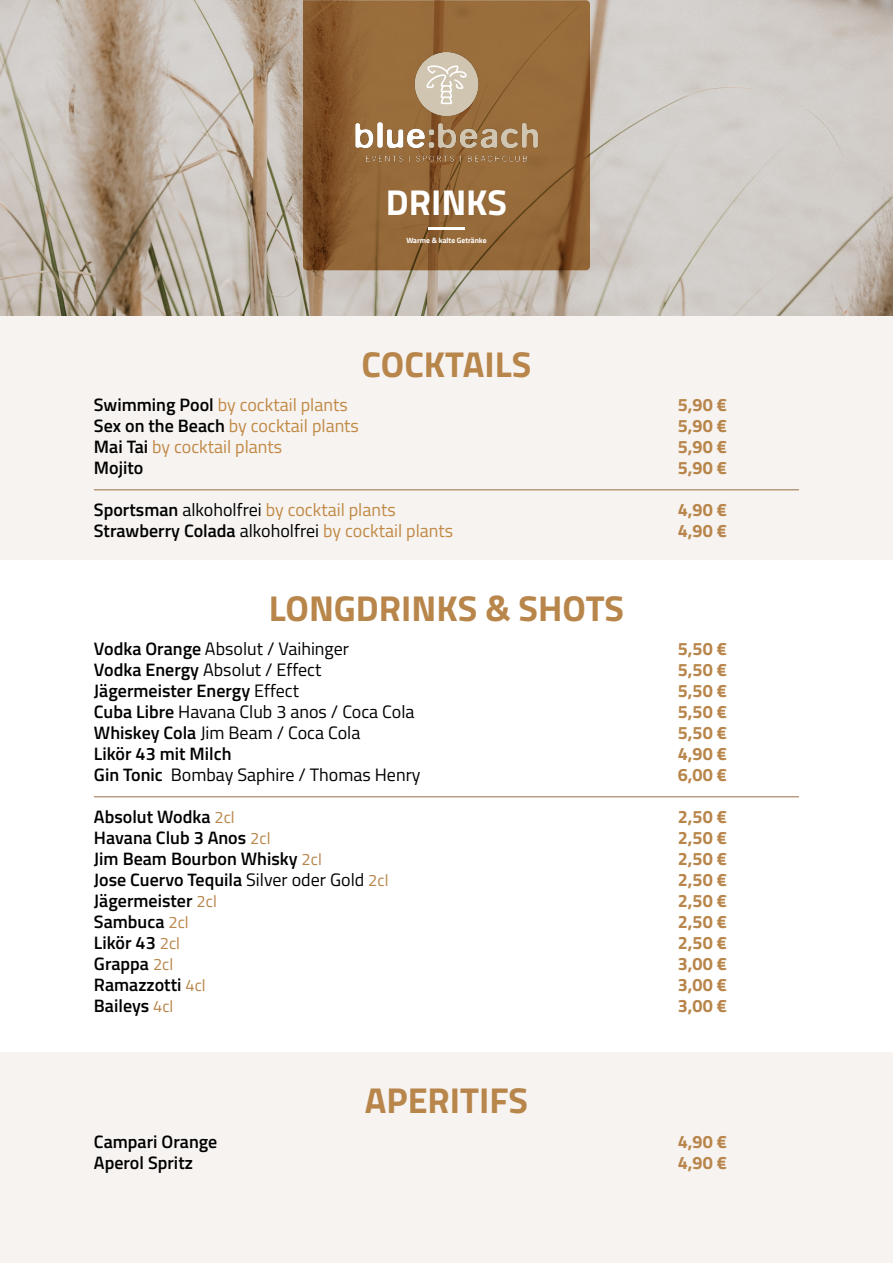
<style>
.page{position:relative;width:893px;height:1263px;background:#fff}
.page>*{position:absolute;margin:0;border:0;box-sizing:border-box;transform-origin:0 0}
._42_Header_gray_C_Ti{font:700 36px "Titillium Web";color:#b8854a}
._42_Header_gray_C_Ti-2{font:700 36px "Titillium Web";color:#fff}
._10_Content_gray_Tit{font:600 18px "Titillium Web";color:#000}
._10_Content_gray_Tit-2{font:18px "Titillium Web";color:#000}
._10_Content_gray_Tit-3{font:700 18px "Titillium Web";color:#b8854a}
._10_Content_gray_Tit-4{font:18px "Titillium Web";color:#c18944}
._12_Content_gray_C_T{font:700 7.5px "Titillium Web";color:#fff}
.s1{font-weight:600;color:#000}
.s2{color:#000}
.s3{font-weight:400}
.s4{font-weight:400;color:#c18944}
.s5{font-weight:600}
.s6{font-weight:400;font-size:16.5px;color:#b8854a}
</style>
<div class="page">
<div style="left:0;top:316px;width:893px;height:244px;background:#f6f3f1"></div>
<img style="left:0;top:0;width:893px;height:316px">
<svg style="left:303px;top:0;width:287px;height:270px;background:#8e6233"></svg>
<hr style="left:428px;top:227px;width:37px;height:2px;background:#fff">
<img style="left:355px;top:53px;width:183px;height:109px">
<hr style="left:94px;top:490px;width:705px;height:1px;background:#9a6c45">
<hr style="left:94px;top:796px;width:705px;height:1px;background:#9a6c45">
<div style="left:0;top:1052px;width:893px;height:211px;background:#f6f3f1"></div>
<p class="_42_Header_gray_C_Ti-2" style="left:386px;top:175px;width:123px">DRINKS</p>
<p class="_12_Content_gray_C_T" style="left:406px;top:235px;width:82px">Warme &amp; kalte Getränke</p>
<p class="_42_Header_gray_C_Ti" style="left:362px;top:336px;width:171px">COCKTAILS</p>
<p class="_10_Content_gray_Tit-4" style="left:94px;top:391px;width:255px"><span class="s1">Swimming Pool</span> by cocktail plants</p>
<p class="_10_Content_gray_Tit-4" style="left:94px;top:412px;width:266px"><span class="s1">Sex on the Beach</span> by cocktail plants</p>
<p class="_10_Content_gray_Tit-4" style="left:94px;top:433px;width:190px"><span class="s1">Mai Tai</span> by cocktail plants</p>
<p class="_10_Content_gray_Tit" style="left:94px;top:454px;width:51px">Mojito</p>
<p class="_10_Content_gray_Tit-4" style="left:94px;top:496px;width:303px"><span class="s1">Sportsman</span> <span class="s2">alkoholfrei</span> by cocktail plants</p>
<p class="_10_Content_gray_Tit" style="left:94px;top:517px;width:361px">Strawberry Colada <span class="s3">alkoholfrei</span> <span class="s4">by cocktail plants</span></p>
<p class="_42_Header_gray_C_Ti" style="left:269px;top:581px;width:357px">LONGDRINKS &amp; SHOTS</p>
<p class="_10_Content_gray_Tit-2" style="left:94px;top:636px;width:257px"><span class="s5">Vodka Orange</span> Absolut / Vaihinger</p>
<p class="_10_Content_gray_Tit-2" style="left:94px;top:657px;width:229px"><span class="s5">Vodka Energy</span> Absolut / Effect</p>
<p class="_10_Content_gray_Tit" style="left:94px;top:677px;width:207px">Jägermeister Energy <span class="s3">Effect</span></p>
<p class="_10_Content_gray_Tit-2" style="left:94px;top:699px;width:322px"><span class="s5">Cuba Libre</span> Havana Club 3 anos / Coca Cola</p>
<p class="_10_Content_gray_Tit-2" style="left:94px;top:720px;width:268px"><span class="s5">Whiskey Cola</span> Jim Beam / Coca Cola</p>
<p class="_10_Content_gray_Tit" style="left:94px;top:740px;width:139px">Likör 43 mit Milch</p>
<p class="_10_Content_gray_Tit-2" style="left:94px;top:762px;width:328px"><span class="s5">Gin Tonic</span> Bombay Saphire / Thomas Henry</p>
<p class="_10_Content_gray_Tit" style="left:94px;top:803px;width:142px">Absolut Wodka <span class="s6">2cl</span></p>
<p class="_10_Content_gray_Tit" style="left:94px;top:824px;width:178px">Havana Club 3 Anos <span class="s6">2cl</span></p>
<p class="_10_Content_gray_Tit" style="left:94px;top:845px;width:229px">Jim Beam Bourbon Whisky <span class="s6">2cl</span></p>
<p class="_10_Content_gray_Tit" style="left:94px;top:866px;width:296px">Jose Cuervo Tequila <span class="s3">Silver oder Gold</span> <span class="s6">2cl</span></p>
<p class="_10_Content_gray_Tit" style="left:94px;top:887px;width:124px">Jägermeister <span class="s6">2cl</span></p>
<p class="_10_Content_gray_Tit" style="left:94px;top:908px;width:96px">Sambuca <span class="s6">2cl</span></p>
<p class="_10_Content_gray_Tit" style="left:94px;top:929px;width:88px">Likör 43 <span class="s6">2cl</span></p>
<p class="_10_Content_gray_Tit" style="left:94px;top:950px;width:81px">Grappa <span class="s6">2cl</span></p>
<p class="_10_Content_gray_Tit" style="left:94px;top:971px;width:113px">Ramazzotti <span class="s6">4cl</span></p>
<p class="_10_Content_gray_Tit" style="left:94px;top:992px;width:81px">Baileys <span class="s6">4cl</span></p>
<p class="_10_Content_gray_Tit" style="left:94px;top:1128px;width:125px">Campari Orange</p>
<p class="_10_Content_gray_Tit" style="left:94px;top:1149px;width:100px">Aperol Spritz</p>
<p class="_42_Header_gray_C_Ti" style="left:365px;top:1073px;width:165px">APERITIFS</p>
<p class="_10_Content_gray_Tit-3" style="left:678px;top:391px;width:51px">5,90 €</p>
<p class="_10_Content_gray_Tit-3" style="left:678px;top:412px;width:51px">5,90 €</p>
<p class="_10_Content_gray_Tit-3" style="left:678px;top:433px;width:51px">5,90 €</p>
<p class="_10_Content_gray_Tit-3" style="left:678px;top:454px;width:51px">5,90 €</p>
<p class="_10_Content_gray_Tit-3" style="left:678px;top:496px;width:51px">4,90 €</p>
<p class="_10_Content_gray_Tit-3" style="left:678px;top:517px;width:51px">4,90 €</p>
<p class="_10_Content_gray_Tit-3" style="left:678px;top:635px;width:51px">5,50 €</p>
<p class="_10_Content_gray_Tit-3" style="left:678px;top:656px;width:51px">5,50 €</p>
<p class="_10_Content_gray_Tit-3" style="left:678px;top:677px;width:51px">5,50 €</p>
<p class="_10_Content_gray_Tit-3" style="left:678px;top:698px;width:51px">5,50 €</p>
<p class="_10_Content_gray_Tit-3" style="left:678px;top:719px;width:51px">5,50 €</p>
<p class="_10_Content_gray_Tit-3" style="left:678px;top:740px;width:51px">4,90 €</p>
<p class="_10_Content_gray_Tit-3" style="left:678px;top:761px;width:51px">6,00 €</p>
<p class="_10_Content_gray_Tit-3" style="left:678px;top:803px;width:51px">2,50 €</p>
<p class="_10_Content_gray_Tit-3" style="left:678px;top:824px;width:51px">2,50 €</p>
<p class="_10_Content_gray_Tit-3" style="left:678px;top:845px;width:51px">2,50 €</p>
<p class="_10_Content_gray_Tit-3" style="left:678px;top:866px;width:51px">2,50 €</p>
<p class="_10_Content_gray_Tit-3" style="left:678px;top:887px;width:51px">2,50 €</p>
<p class="_10_Content_gray_Tit-3" style="left:678px;top:908px;width:51px">2,50 €</p>
<p class="_10_Content_gray_Tit-3" style="left:678px;top:929px;width:51px">2,50 €</p>
<p class="_10_Content_gray_Tit-3" style="left:678px;top:950px;width:51px">3,00 €</p>
<p class="_10_Content_gray_Tit-3" style="left:678px;top:971px;width:51px">3,00 €</p>
<p class="_10_Content_gray_Tit-3" style="left:678px;top:992px;width:51px">3,00 €</p>
<p class="_10_Content_gray_Tit-3" style="left:678px;top:1128px;width:51px">4,90 €</p>
<p class="_10_Content_gray_Tit-3" style="left:678px;top:1149px;width:51px">4,90 €</p>
</div>
